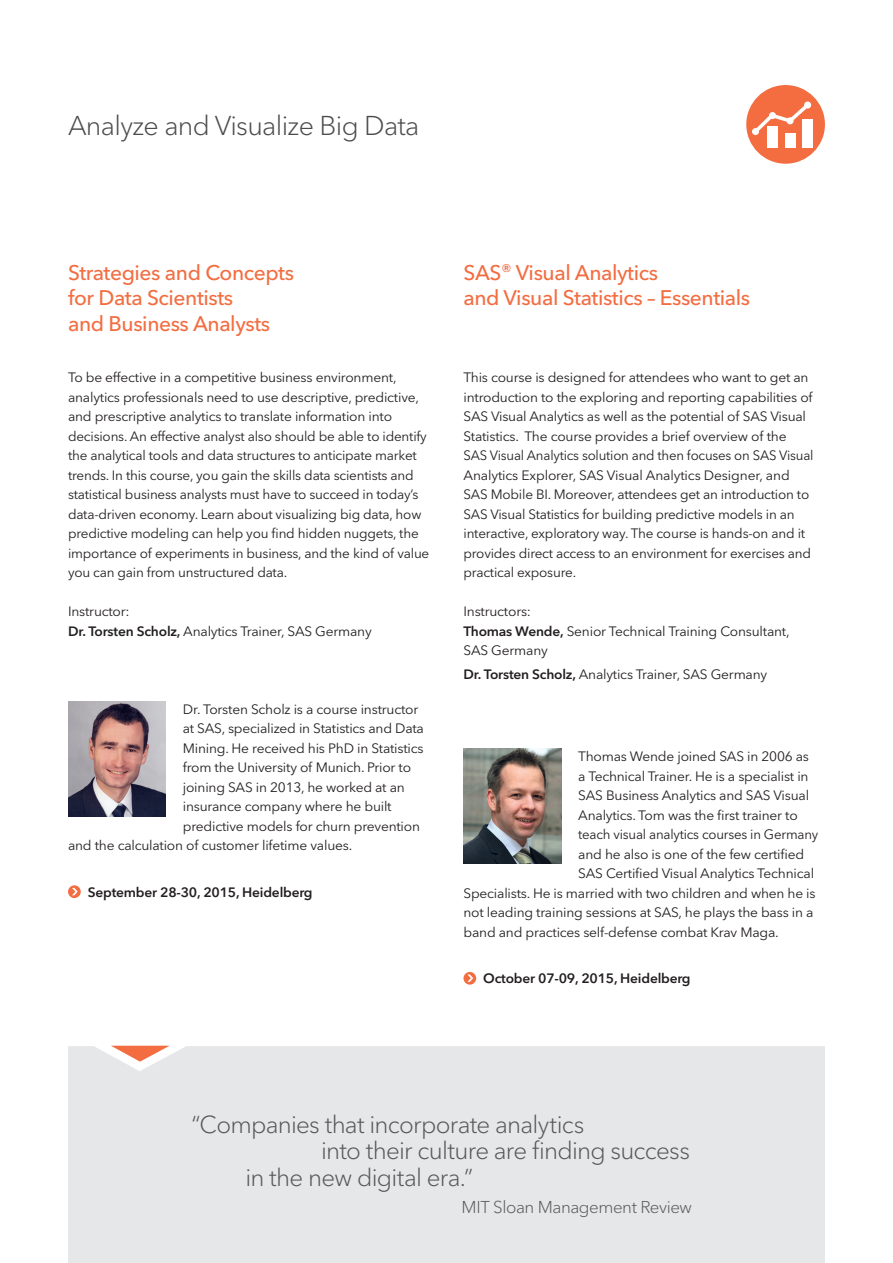
<style>
.page{position:relative;width:893px;height:1263px;background:#fff}
.page>*{position:absolute;margin:0;border:0;box-sizing:border-box;transform-origin:0 0}
.t1{font:300 27px "Avenir Next W1 G";letter-spacing:-.025em;color:#4b4c4d}
.t2{font:300 24.3px "Avenir Next W1 G";letter-spacing:-.03em;color:#57585a}
.t3{font:500 21px/25.5px "Avenir Next W1 G";letter-spacing:-.02em;color:#f36d41}
.t4{font:300 16.95px "Avenir Next W1 G";letter-spacing:-.025em;color:#57585a}
.t5{font:13.5px/19.5px "Avenir Next W1 G";letter-spacing:-.015em;color:#231f20}
.t6{font:600 13.5px "Avenir Next W1 G";letter-spacing:-.015em;color:#231f20}
.s1{font-weight:600}
.s2{font-size:18px}
</style>
<div class="page">
<div style="left:68px;top:1046px;width:757px;height:217px;background:#e6e7e9"></div>
<svg style="left:74px;top:1045px;width:132px;height:26px"></svg>
<svg style="left:68px;top:885px;width:13px;height:13px"></svg>
<svg style="left:72px;top:888px;width:6px;height:7px"></svg>
<img style="left:68px;top:702px;width:98px;height:114px">
<svg style="left:463px;top:972px;width:13px;height:13px"></svg>
<svg style="left:467px;top:974px;width:6px;height:8px"></svg>
<img style="left:463px;top:748px;width:98px;height:115px">
<div style="left:746px;top:85px;width:79px;height:79px;background:#f36d41;border-radius:50%"></div>
<div style="left:767px;top:126px;width:11px;height:21px;background:#fff"></div>
<div style="left:785px;top:133px;width:10px;height:14px;background:#fff"></div>
<div style="left:802px;top:119px;width:11px;height:28px;background:#fff"></div>
<svg style="left:751px;top:103px;width:59px;height:33px"></svg>
<h1 class="t1" style="left:68px;top:110px;width:353px">Analyze and Visualize Big Data</h1>
<h3 class="t3" style="left:68px;top:259px;width:228px">Strategies and Concepts for Data Scientists<br>and Business Analysts</h3>
<p class="t5" style="left:68px;top:368px;width:363px">To be effective in a competitive business environment, analytics professionals need to use descriptive, predictive, and prescriptive analytics to translate information into decisions. An effective analyst also should be able to identify the analytical tools and data structures to anticipate market trends. In this course, you gain the skills data scientists and statistical business analysts must have to succeed in today’s data-driven economy. Learn about visualizing big data, how predictive modeling can help you find hidden nuggets, the importance of experiments in business, and the kind of value you can gain from unstructured data.</p>
<p class="t5" style="left:68px;top:602px;width:305px">Instructor:<br><span class="s1">Dr. Torsten Scholz,</span> Analytics Trainer, SAS Germany</p>
<p class="t5" style="left:183px;top:699px;width:237px">Dr. Torsten Scholz is a course instructor</p>
<p class="t5" style="left:183px;top:719px;width:243px">at SAS, specialized in Statistics and Data</p>
<p class="t5" style="left:183px;top:738px;width:242px">Mining. He received his PhD in Statistics</p>
<p class="t5" style="left:183px;top:758px;width:230px">from the University of Munich. Prior to</p>
<p class="t5" style="left:183px;top:777px;width:223px">joining SAS in 2013, he worked at an</p>
<p class="t5" style="left:183px;top:797px;width:210px">insurance company where he built</p>
<p class="t5" style="left:183px;top:816px;width:239px">predictive models for churn prevention</p>
<p class="t5" style="left:68px;top:836px;width:286px">and the calculation of customer lifetime values.</p>
<p class="t6" style="left:88px;top:884px;width:226px">September 28-30, 2015, Heidelberg</p>
<h3 class="t3" style="left:463px;top:259px;width:288px">SAS<span class="s2">®</span> Visual Analytics<br>and Visual Statistics – Essentials</h3>
<p class="t5" style="left:463px;top:368px;width:352px">This course is designed for attendees who want to get an introduction to the exploring and reporting capabilities of SAS Visual Analytics as well as the potential of SAS Visual Statistics. The course provides a brief overview of the SAS Visual Analytics solution and then focuses on SAS Visual Analytics Explorer, SAS Visual Analytics Designer, and SAS Mobile BI. Moreover, attendees get an introduction to SAS Visual Statistics for building predictive models in an interactive, exploratory way. The course is hands-on and it provides direct access to an environment for exercises and practical exposure.</p>
<p class="t5" style="left:463px;top:602px;width:328px">Instructors:<br><span class="s1">Thomas Wende,</span> Senior Technical Training Consultant,<br>SAS Germany</p>
<p class="t5" style="left:463px;top:665px;width:305px"><span class="s1">Dr. Torsten Scholz,</span> Analytics Trainer, SAS Germany</p>
<p class="t5" style="left:578px;top:747px;width:232px">Thomas Wende joined SAS in 2006 as</p>
<p class="t5" style="left:578px;top:766px;width:232px">a Technical Trainer. He is a specialist in</p>
<p class="t5" style="left:578px;top:786px;width:232px">SAS Business Analytics and SAS Visual</p>
<p class="t5" style="left:578px;top:805px;width:221px">Analytics. Tom was the first trainer to</p>
<p class="t5" style="left:578px;top:825px;width:241px">teach visual analytics courses in Germany</p>
<p class="t5" style="left:578px;top:844px;width:227px">and he also is one of the few certified</p>
<p class="t5" style="left:578px;top:864px;width:237px">SAS Certified Visual Analytics Technical</p>
<p class="t5" style="left:463px;top:883px;width:354px">Specialists. He is married with two children and when he is</p>
<p class="t5" style="left:463px;top:903px;width:351px">not leading training sessions at SAS, he plays the bass in a</p>
<p class="t5" style="left:463px;top:922px;width:317px">band and practices self-defense combat Krav Maga.</p>
<p class="t6" style="left:483px;top:970px;width:209px">October 07-09, 2015, Heidelberg</p>
<h2 class="t2" style="left:191px;top:1109px;width:394px">“Companies that incorporate analytics</h2>
<h2 class="t2" style="left:321px;top:1136px;width:370px">into their culture are finding success</h2>
<h2 class="t2" style="left:245px;top:1163px;width:229px">in the new digital era.”</h2>
<p class="t4" style="left:462px;top:1197px;width:232px">MIT Sloan Management Review</p>
</div>
